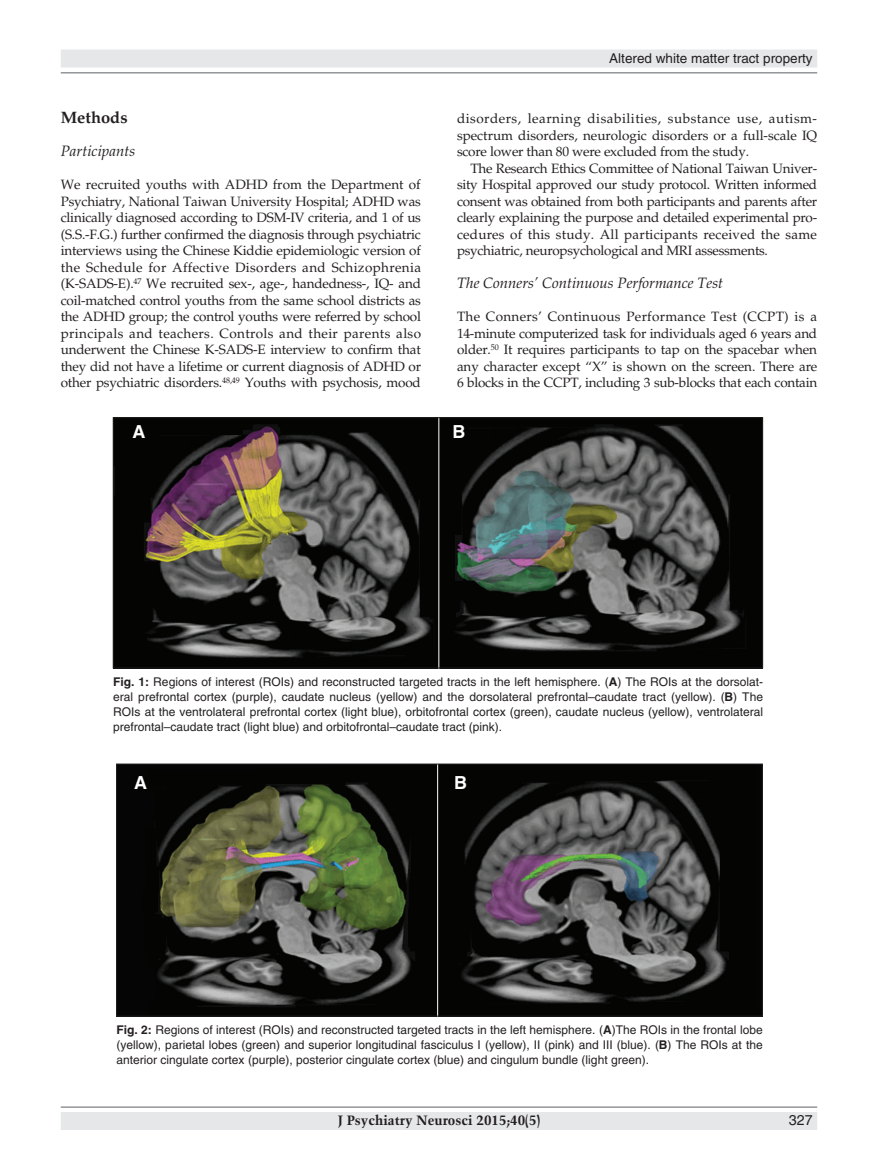
<style>
.page{position:relative;width:878px;height:1175px;background:#fff}
.page>*{position:absolute;margin:0;border:0;box-sizing:border-box;transform-origin:0 0}
.t1{font:700 18px "Helvetica LT Std";color:#fff}
.t2{font:700 16.5px "Palatino LT Std";color:#231f20}
.t3{font:italic 15px "Palatino LT Std";color:#231f20}
.Footers_RHP{font:14.25px "Helvetica LT Std";color:#231f20}
.PJ{font:13.5px/16.5px "Palatino LT Std";letter-spacing:-.015em;color:#231f20;text-align:justify}
.t4{font:13.5px "Helvetica LT Std";color:#231f20}
.Footers_RHP-2{font:700 13.5px "Trump Mediaeval LT Std";color:#231f20}
.FIG{font:12px/15px "Helvetica LT Std";color:#231f20;text-align:justify}
.s1{font-weight:700}
</style>
<div class="page">
<div style="left:61px;top:50px;width:756px;height:18px;background:#e6e7e9"></div>
<hr style="left:61px;top:72px;width:756px;height:2px;background:#939598">
<div style="left:61px;top:1112px;width:756px;height:18px;background:#e6e7e9"></div>
<hr style="left:61px;top:1106px;width:756px;height:1px;background:#939598">
<img style="left:115px;top:419px;width:646px;height:247px">
<hr style="left:438px;top:418px;width:1px;height:250px;background:#fff">
<div style="left:113px;top:417px;width:650px;height:251px;border:1px solid #231f20"></div>
<img style="left:118px;top:765px;width:642px;height:249px">
<hr style="left:437px;top:764px;width:1px;height:252px;background:#fff">
<div style="left:116px;top:763px;width:646px;height:253px;border:1px solid #231f20"></div>
<h1 class="t2" style="left:61px;top:108px;width:68px">Methods</h1>
<h2 class="t3" style="left:61px;top:142px;width:76px">Participants</h2>
<p class="PJ" style="left:61px;top:176px;width:362px">We recruited youths with ADHD from the Department of Psychiatry, National Taiwan University Hospital; ADHD was clinically diagnosed according to DSM-IV criteria, and 1 of us (S.S.-F.G.) further confirmed the diagnosis through psychiatric interviews using the Chinese Kiddie epidemiologic version of the Schedule for Affective Disorders and Schizophrenia (K-SADS-E).<sup>47</sup> We recruited sex-, age-, handedness-, IQ- and coil-matched control youths from the same school districts as the ADHD group; the control youths were referred by school principals and teachers. Controls and their parents also underwent the Chinese K-SADS-E interview to confirm that they did not have a lifetime or current diagnosis of ADHD or other psychiatric disorders.<sup>48,49</sup> Youths with psychosis, mood</p>
<p class="t4" style="left:609px;top:50px;width:205px">Altered white matter tract property</p>
<p class="PJ" style="left:457px;top:110px;width:362px">disorders, learning disabilities, substance use, autism&shy;spectrum disorders, neurologic disorders or a full-scale IQ score lower than 80 were excluded from the study.</p>
<p class="PJ" style="left:457px;top:160px;width:362px;text-indent:14px">The Research Ethics Committee of National Taiwan Univer&shy;sity Hospital approved our study protocol. Written informed consent was obtained from both participants and parents after clearly explaining the purpose and detailed experimental pro&shy;cedures of this study. All participants received the same psychiatric, neuropsychological and MRI assessments.</p>
<h2 class="t3" style="left:457px;top:274px;width:268px">The Conners’ Continuous Performance Test</h2>
<p class="PJ" style="left:457px;top:308px;width:362px">The Conners’ Continuous Performance Test (CCPT) is a 14-minute computerized task for individuals aged 6 years and older.<sup>50</sup> It requires participants to tap on the spacebar when any character except “X” is shown on the screen. There are 6 blocks in the CCPT, including 3 sub-blocks that each contain</p>
<p class="t1" style="left:132px;top:421px;width:14px">A</p>
<p class="t1" style="left:452px;top:421px;width:14px">B</p>
<p class="FIG" style="left:113px;top:674px;width:651px"><span class="s1">Fig. 1:</span> Regions of interest (ROIs) and reconstructed targeted tracts in the left hemisphere. (<span class="s1">A</span>) The ROIs at the dorsolat&shy;eral prefrontal cortex (purple), caudate nucleus (yellow) and the dorsolateral prefrontal–caudate tract (yellow). (<span class="s1">B</span>) The ROIs at the ventrolateral prefrontal cortex (light blue), orbitofrontal cortex (green), caudate nucleus (yellow), ventrolateral prefrontal–caudate tract (light blue) and orbitofrontal–caudate tract (pink).</p>
<p class="t1" style="left:134px;top:771px;width:14px">A</p>
<p class="t1" style="left:454px;top:771px;width:14px">B</p>
<p class="FIG" style="left:116px;top:1022px;width:647px"><span class="s1">Fig. 2:</span> Regions of interest (ROIs) and reconstructed targeted tracts in the left hemisphere. (<span class="s1">A</span>)The ROIs in the frontal lobe (yellow), parietal lobes (green) and superior longitudinal fasciculus I (yellow), II (pink) and III (blue). (<span class="s1">B</span>) The ROIs at the anterior cingulate cortex (purple), posterior cingulate cortex (blue) and cingulum bundle (light green).</p>
<p class="Footers_RHP-2" style="left:337px;top:1112px;width:204px">J Psychiatry Neurosci 2015;40(5)</p>
<p class="Footers_RHP" style="left:788px;top:1112px;width:25px">327</p>
</div>
